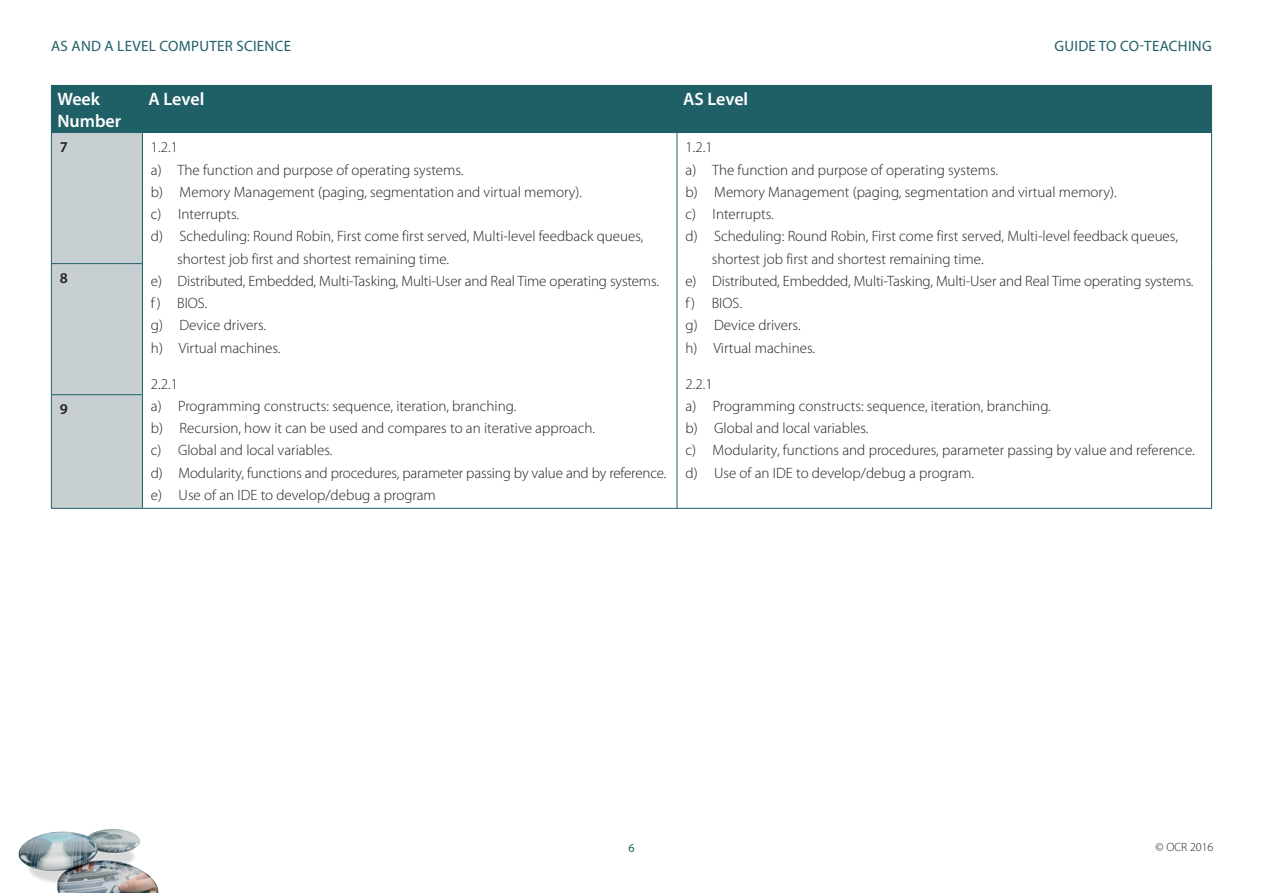
<style>
.page{position:relative;width:1263px;height:893px;background:#fff}
.page>*{position:absolute;margin:0;border:0;box-sizing:border-box;transform-origin:0 0}
.Paragraph_Style_2{font:600 18px/21.6px "Myriad Pro";color:#fff}
.Table_body{font:300 15px "Myriad Pro";color:#231f20}
.t1{font:15px "Myriad Pro";letter-spacing:.02em;color:#1f5f66}
.Body_subheading{font:600 15px "Myriad Pro";color:#231f20}
.t2{font:300 12px "Myriad Pro";color:#231f20}
.t3{font:12px "Myriad Pro";color:#1f5f66}
</style>
<div class="page">
<img style="left:18px;top:829px;width:141px;height:64px">
<div style="left:52px;top:86px;width:1159px;height:46px;background:#1f5f66"></div>
<div style="left:52px;top:133px;width:90px;height:375px;background:#c7cfd3"></div>
<hr style="left:51px;top:86px;width:1px;height:46px;background:#1f5f66">
<hr style="left:51px;top:85px;width:91px;height:1px;background:#1f5f66">
<hr style="left:142px;top:85px;width:535px;height:1px;background:#1f5f66">
<hr style="left:142px;top:86px;width:1px;height:46px;background:#1f5f66">
<hr style="left:51px;top:132px;width:91px;height:1px;background:#1f5f66">
<hr style="left:142px;top:132px;width:535px;height:1px;background:#1f5f66">
<hr style="left:677px;top:86px;width:1px;height:46px;background:#1f5f66">
<hr style="left:677px;top:85px;width:535px;height:1px;background:#1f5f66">
<hr style="left:1211px;top:86px;width:1px;height:46px;background:#1f5f66">
<hr style="left:677px;top:132px;width:535px;height:1px;background:#1f5f66">
<hr style="left:51px;top:133px;width:1px;height:130px;background:#1f5f66">
<hr style="left:51px;top:264px;width:1px;height:130px;background:#1f5f66">
<hr style="left:51px;top:263px;width:92px;height:1px;background:#1f5f66">
<hr style="left:142px;top:133px;width:1px;height:130px;background:#1f5f66">
<hr style="left:142px;top:264px;width:1px;height:130px;background:#1f5f66">
<hr style="left:677px;top:133px;width:1px;height:131px;background:#1f5f66">
<hr style="left:677px;top:264px;width:1px;height:131px;background:#1f5f66">
<hr style="left:677px;top:395px;width:1px;height:113px;background:#1f5f66">
<hr style="left:1211px;top:133px;width:1px;height:131px;background:#1f5f66">
<hr style="left:1211px;top:264px;width:1px;height:131px;background:#1f5f66">
<hr style="left:1211px;top:395px;width:1px;height:113px;background:#1f5f66">
<hr style="left:51px;top:395px;width:1px;height:113px;background:#1f5f66">
<hr style="left:51px;top:394px;width:92px;height:1px;background:#1f5f66">
<hr style="left:142px;top:395px;width:1px;height:113px;background:#1f5f66">
<hr style="left:51px;top:508px;width:91px;height:1px;background:#1f5f66">
<hr style="left:142px;top:508px;width:535px;height:1px;background:#1f5f66">
<hr style="left:677px;top:508px;width:535px;height:1px;background:#1f5f66">
<p class="t1" style="left:51px;top:37px;width:241px">AS AND A LEVEL COMPUTER SCIENCE</p>
<p class="t1" style="left:1054px;top:37px;width:159px">GUIDE TO CO-TEACHING</p>
<p class="Paragraph_Style_2" style="left:57px;top:88px;width:65px">Week<br>Number</p>
<p class="Paragraph_Style_2" style="left:148px;top:88px;width:57px">A Level</p>
<p class="Paragraph_Style_2" style="left:683px;top:88px;width:67px">AS Level</p>
<h3 class="Body_subheading" style="left:60px;top:138px;width:10px">7</h3>
<h3 class="Table_body" style="left:151px;top:139px;width:29px">1.2.1</h3>
<h3 class="Table_body" style="left:151px;top:161px;width:314px">a) The function and purpose of operating systems.</h3>
<h3 class="Table_body" style="left:151px;top:184px;width:433px">b) Memory Management (paging, segmentation and virtual memory).</h3>
<h3 class="Table_body" style="left:151px;top:206px;width:90px">c) Interrupts.</h3>
<h3 class="Table_body" style="left:151px;top:228px;width:494px">d) Scheduling: Round Robin, First come first served, Multi-level feedback queues,</h3>
<h3 class="Table_body" style="left:177px;top:250px;width:273px">shortest job first and shortest remaining time.</h3>
<h3 class="Table_body" style="left:151px;top:273px;width:509px">e) Distributed, Embedded, Multi-Tasking, Multi-User and Real Time operating systems.</h3>
<h3 class="Table_body" style="left:151px;top:295px;width:58px">f ) BIOS.</h3>
<h3 class="Table_body" style="left:151px;top:317px;width:117px">g) Device drivers.</h3>
<h3 class="Table_body" style="left:151px;top:339px;width:131px">h) Virtual machines.</h3>
<h3 class="Table_body" style="left:151px;top:375px;width:29px">2.2.1</h3>
<h3 class="Table_body" style="left:151px;top:398px;width:367px">a) Programming constructs: sequence, iteration, branching.</h3>
<h3 class="Table_body" style="left:151px;top:420px;width:446px">b) Recursion, how it can be used and compares to an iterative approach.</h3>
<h3 class="Table_body" style="left:151px;top:442px;width:183px">c) Global and local variables.</h3>
<h3 class="Table_body" style="left:151px;top:464px;width:517px">d) Modularity, functions and procedures, parameter passing by value and by reference.</h3>
<h3 class="Table_body" style="left:151px;top:487px;width:286px">e) Use of an IDE to develop/debug a program</h3>
<h3 class="Table_body" style="left:685px;top:139px;width:29px">1.2.1</h3>
<h3 class="Table_body" style="left:685px;top:161px;width:314px">a) The function and purpose of operating systems.</h3>
<h3 class="Table_body" style="left:685px;top:184px;width:433px">b) Memory Management (paging, segmentation and virtual memory).</h3>
<h3 class="Table_body" style="left:685px;top:206px;width:90px">c) Interrupts.</h3>
<h3 class="Table_body" style="left:685px;top:228px;width:494px">d) Scheduling: Round Robin, First come first served, Multi-level feedback queues,</h3>
<h3 class="Table_body" style="left:712px;top:250px;width:273px">shortest job first and shortest remaining time.</h3>
<h3 class="Table_body" style="left:685px;top:273px;width:509px">e) Distributed, Embedded, Multi-Tasking, Multi-User and Real Time operating systems.</h3>
<h3 class="Table_body" style="left:685px;top:295px;width:58px">f ) BIOS.</h3>
<h3 class="Table_body" style="left:685px;top:317px;width:117px">g) Device drivers.</h3>
<h3 class="Table_body" style="left:685px;top:339px;width:131px">h) Virtual machines.</h3>
<h3 class="Table_body" style="left:685px;top:375px;width:29px">2.2.1</h3>
<h3 class="Table_body" style="left:685px;top:398px;width:367px">a) Programming constructs: sequence, iteration, branching.</h3>
<h3 class="Table_body" style="left:685px;top:420px;width:185px">b) Global and local variables.</h3>
<h3 class="Table_body" style="left:685px;top:442px;width:511px">c) Modularity, functions and procedures, parameter passing by value and reference.</h3>
<h3 class="Table_body" style="left:685px;top:464px;width:290px">d) Use of an IDE to develop/debug a program.</h3>
<h3 class="Body_subheading" style="left:60px;top:269px;width:10px">8</h3>
<h3 class="Body_subheading" style="left:60px;top:400px;width:10px">9</h3>
<p class="t3" style="left:628px;top:841px;width:8px">6</p>
<p class="t2" style="left:1156px;top:840px;width:59px">© OCR 2016</p>
</div>
